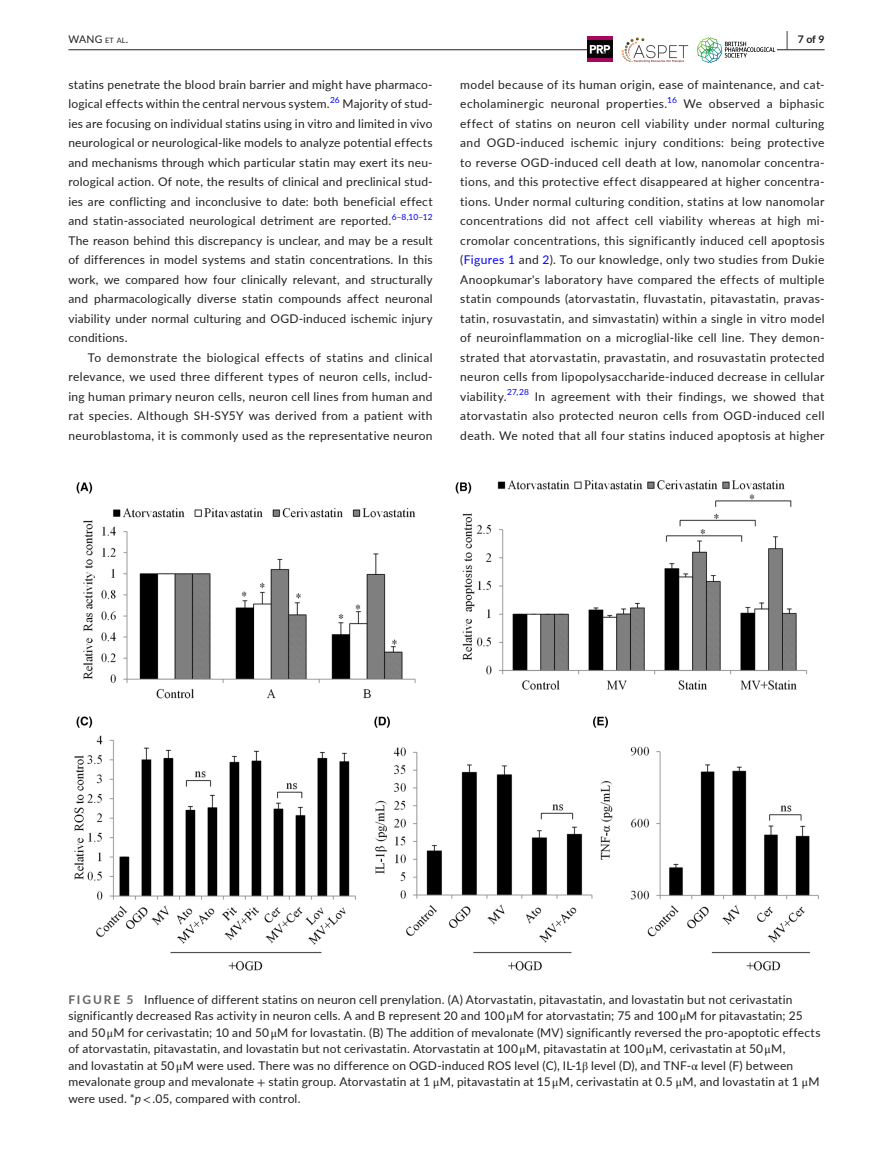
<style>
.page{position:relative;width:893px;height:1174px;background:#fff}
.page>*{position:absolute;margin:0;border:0;box-sizing:border-box;transform-origin:0 0}
.t1{font:12px/19.5px "Lato";letter-spacing:.015em;color:#231f20;text-align:justify}
.t2{font:10.5px "Lato";color:#231f20}
.t3{font:700 10.5px "Lato";color:#231f20}
.t4{font:8.4px "Lato";letter-spacing:.01em;color:#00f}
.s1{font-size:7.35px}
.s2{font-size:19.5px}
.s3{color:#00f}
.s4{font-weight:700;color:#636366}
.s5{font-family:"STIX"}
.s6{font-style:italic}
</style>
<div class="page">
<hr style="left:68px;top:49px;width:756px;height:1px;background:#231f20">
<div style="left:587px;top:36px;width:189px;height:27px;background:#fff"></div>
<div style="left:587px;top:37px;width:26px;height:25px;background:#070606"></div>
<hr style="left:587px;top:37px;width:26px;height:3px;background:#a60660">
<hr style="left:587px;top:59px;width:26px;height:3px;background:#a60660">
<svg style="left:590px;top:45px;width:20px;height:9px"></svg>
<svg style="left:621px;top:37px;width:67px;height:25px"></svg>
<svg style="left:697px;top:37px;width:78px;height:26px"></svg>
<img style="left:74px;top:480px;width:745px;height:491px">
<p class="t2" style="left:68px;top:31px;width:61px">WANG <span class="s1">et al</span>.</p>
<p class="t3" style="left:786px;top:31px;width:40px"><span class="s2">|</span> 7 of 9</p>
<p class="t1" style="left:68px;top:74px;width:366px">statins penetrate the blood brain barrier and might have pharmaco&shy;logical effects within the central nervous system.</p>
<p class="t1" style="left:460px;top:74px;width:366px">model because of its human origin, ease of maintenance, and cat&shy;echolaminergic neuronal properties.</p>
<p class="t4" style="left:330px;top:94px;width:11px">26</p>
<p class="t1" style="left:68px;top:93px;width:366px;text-indent:274px">Majority of stud&shy;ies are focusing on individual statins using in vitro and limited in vivo neurological or neurological-like models to analyze potential effects and mechanisms through which particular statin may exert its neu&shy;rological action. Of note, the results of clinical and preclinical stud&shy;ies are conflicting and inconclusive to date: both beneficial effect and statin-associated neurological detriment are reported.</p>
<p class="t4" style="left:667px;top:94px;width:11px">16</p>
<p class="t1" style="left:460px;top:93px;width:366px;text-indent:223px">We observed a biphasic effect of statins on neuron cell viability under normal culturing and OGD-induced ischemic injury conditions: being protective to reverse OGD-induced cell death at low, nanomolar concentra&shy;tions, and this protective effect disappeared at higher concentra&shy;tions. Under normal culturing condition, statins at low nanomolar concentrations did not affect cell viability whereas at high mi&shy;cromolar concentrations, this significantly induced cell apoptosis (<span class="s3">Figures 1</span> and <span class="s3">2</span>). To our knowledge, only two studies from Dukie Anoopkumar's laboratory have compared the effects of multiple statin compounds (atorvastatin, fluvastatin, pitavastatin, pravas&shy;tatin, rosuvastatin, and simvastatin) within a single in vitro model of neuroinflammation on a microglial-like cell line. They demon&shy;strated that atorvastatin, pravastatin, and rosuvastatin protected neuron cells from lipopolysaccharide-induced decrease in cellular viability.</p>
<p class="t4" style="left:392px;top:211px;width:42px">6–8,10–12</p>
<p class="t1" style="left:68px;top:230px;width:366px">The reason behind this discrepancy is unclear, and may be a result of differences in model systems and statin concentrations. In this work, we compared how four clinically relevant, and structurally and pharmacologically diverse statin compounds affect neuronal viability under normal culturing and OGD-induced ischemic injury conditions.</p>
<p class="t1" style="left:68px;top:347px;width:366px;text-indent:20px">To demonstrate the biological effects of statins and clinical relevance, we used three different types of neuron cells, includ&shy;ing human primary neuron cells, neuron cell lines from human and rat species. Although SH-SY5Y was derived from a patient with neuroblastoma, it is commonly used as the representative neuron</p>
<p class="t4" style="left:507px;top:386px;width:23px">27,28</p>
<p class="t1" style="left:460px;top:386px;width:366px;text-indent:75px">In agreement with their findings, we showed that atorvastatin also protected neuron cells from OGD-induced cell death. We noted that all four statins induced apoptosis at higher</p>
<p class="t1" style="left:68px;top:990px;width:754px;line-height:16.5px;text-align:left"><span class="s4">FIGURE 5</span> Influence of different statins on neuron cell prenylation. (A) Atorvastatin, pitavastatin, and lovastatin but not cerivastatin significantly decreased Ras activity in neuron cells. A and B represent 20 and 100 <span class="s5">μ</span>M for atorvastatin; 75 and 100 <span class="s5">μ</span>M for pitavastatin; 25 and 50 <span class="s5">μ</span>M for cerivastatin; 10 and 50 <span class="s5">μ</span>M for lovastatin. (B) The addition of mevalonate (MV) significantly reversed the pro-apoptotic effects of atorvastatin, pitavastatin, and lovastatin but not cerivastatin. Atorvastatin at 100 <span class="s5">μ</span>M, pitavastatin at 100 <span class="s5">μ</span>M, cerivastatin at 50 <span class="s5">μ</span>M,<br>and lovastatin at 50 <span class="s5">μ</span>M were used. There was no difference on OGD-induced ROS level (C), IL-1<span class="s5">β</span> level (D), and TNF-<span class="s5">α</span> level (F) between mevalonate group and mevalonate <span class="s5">+</span> statin group. Atorvastatin at 1 <span class="s5">μ</span>M, pitavastatin at 15 <span class="s5">μ</span>M, cerivastatin at 0.5 <span class="s5">μ</span>M, and lovastatin at 1 <span class="s5">μ</span>M were used. *<span class="s6">p</span><span class="s5">&lt;</span> .05, compared with control.</p>
</div>
